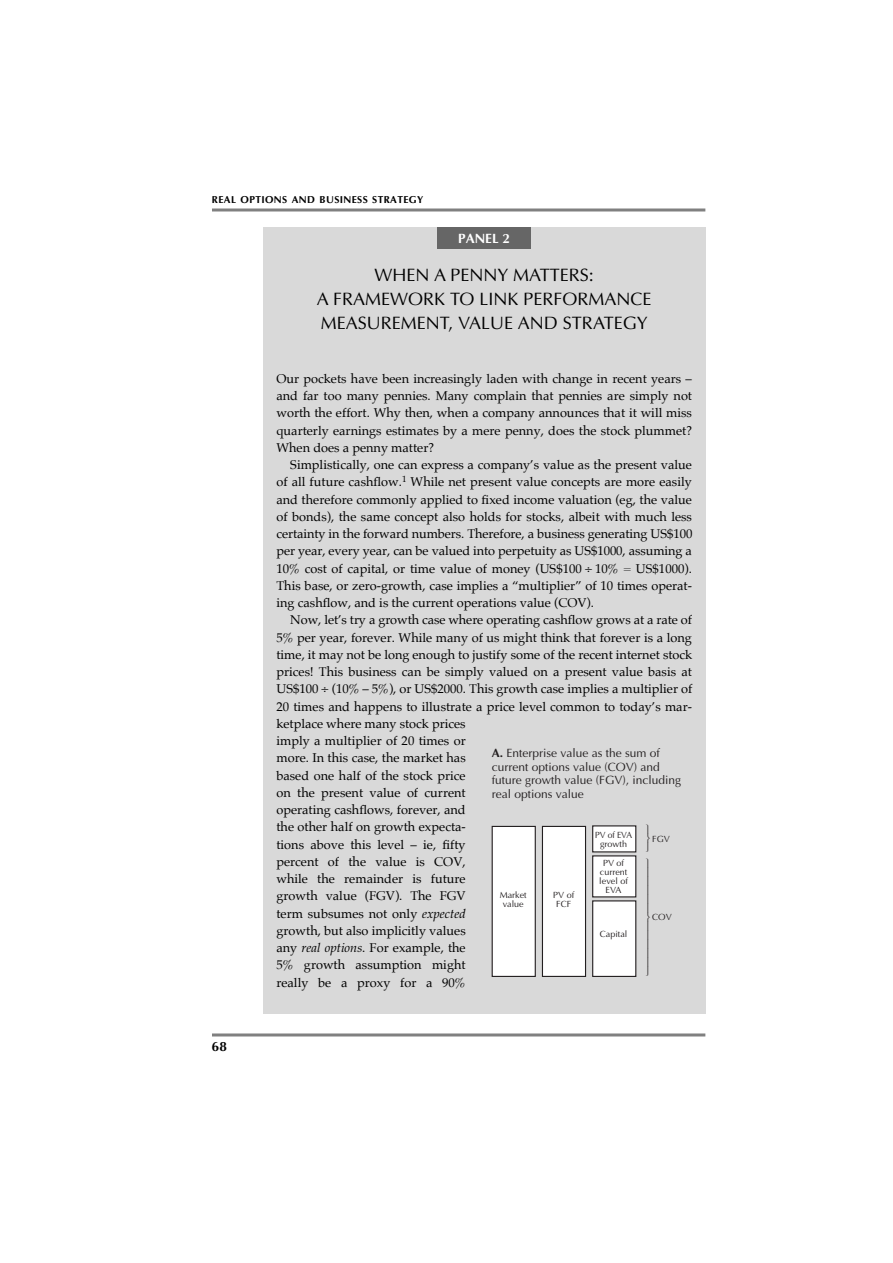
<style>
.page{position:relative;width:893px;height:1263px;background:#fff}
.page>*{position:absolute;margin:0;border:0;box-sizing:border-box;transform-origin:0 0}
.t1{font:18px/24px "Optima";color:#000;text-align:center}
.t2{font:700 13.5px "Optima";color:#fff}
.t3{font:700 13.5px "Optima";color:#000}
.t4{font:12.75px/17.2px "Palatino";color:#000;text-align:justify}
.t5{font:12px/13.5px "Optima";color:#231f20}
.t6{font:700 10.2px "Optima";letter-spacing:.035em;color:#000}
.t7{font:9px/9px "Optima";color:#231f20;text-align:center}
.t8{font:9px/9px "Optima";color:#231f20;text-align:center;scale:.95 1}
.s1{font-style:italic}
.s2{font-weight:700}
</style>
<div class="page">
<svg style="left:212px;top:208px;width:493px;height:4px;background:#9f9f9f"></svg>
<hr style="left:212px;top:1034px;width:493px;height:2px;background:#808080">
<div style="left:263px;top:227px;width:442px;height:787px;background:#d9d9d9"></div>
<div style="left:437px;top:227px;width:94px;height:21px;background:#666"></div>
<div style="left:491px;top:826px;width:45px;height:151px;background:#fff;border:1px solid #231f20"></div>
<div style="left:542px;top:826px;width:44px;height:151px;background:#fff;border:1px solid #231f20"></div>
<div style="left:592px;top:900px;width:44px;height:77px;background:#fff;border:1px solid #231f20"></div>
<div style="left:592px;top:855px;width:44px;height:42px;background:#fff;border:1px solid #231f20"></div>
<div style="left:592px;top:825px;width:44px;height:27px;background:#fff;border:1px solid #231f20"></div>
<p class="t6" style="left:212px;top:196px;width:213px">REAL OPTIONS AND BUSINESS STRATEGY</p>
<p class="t2" style="left:458px;top:232px;width:53px">PANEL 2</p>
<h1 class="t1" style="left:317px;top:265px;width:336px">WHEN A PENNY MATTERS:<br>A FRAMEWORK TO LINK PERFORMANCE<br>MEASUREMENT, VALUE AND STRATEGY</h1>
<p class="t3" style="left:212px;top:1041px;width:17px">68</p>
<p class="t4" style="left:276px;top:370px;width:417px">Our pockets have been increasingly laden with change in recent years – and far too many pennies. Many complain that pennies are simply not worth the effort. Why then, when a company announces that it will miss quarterly earnings estimates by a mere penny, does the stock plummet?<br>When does a penny matter?</p>
<p class="t4" style="left:276px;top:456px;width:417px;text-indent:14px">Simplistically, one can express a company’s value as the present value of all future cashflow.<sup>1</sup> While net present value concepts are more easily and therefore commonly applied to fixed income valuation (eg, the value of bonds), the same concept also holds for stocks, albeit with much less certainty in the forward numbers. Therefore, a business generating US$100 per year, every year, can be valued into perpetuity as US$1000, assuming a 10% cost of capital, or time value of money (US$100 10% = US$1000).<br>This base, or zero-growth, case implies a “multiplier” of 10 times operat&shy;ing cashflow, and is the current operations value (COV).</p>
<p class="t4" style="left:276px;top:611px;width:417px;text-align:left;text-indent:14px">Now, let’s try a growth case where operating cashflow grows at a rate of 5% per year, forever. While many of us might think that forever is a long time, it may not be long enough to justify some of the recent internet stock prices! This business can be simply valued on a present value basis at US$100 (10% – 5%), or US$2000. This growth case implies a multiplier of 20 times and happens to illustrate a price level common to today’s mar&shy;ketplace where many stock prices<br>imply a multiplier of 20 times or<br>more. In this case, the market has<br>based one half of the stock price<br>on the present value of current<br>operating cashflows, forever, and<br>the other half on growth expecta-<br>tions above this level – ie, fifty<br>percent of the value is COV,<br>while the remainder is future<br>growth value (FGV). The FGV<br>term subsumes not only <span class="s1">expected<br></span>growth, but also implicitly values<br>any <span class="s1">real options</span>. For example, the<br>5% growth assumption might<br>really be a proxy for a 90%</p>
<p class="t5" style="left:491px;top:748px;width:191px"><span class="s2">A.</span> Enterprise value as the sum of current options value (COV) and future growth value (FGV), including real options value</p>
<p class="t7" style="left:652px;top:835px;width:19px">FGV</p>
<p class="t8" style="left:595px;top:831px;width:40px">PV of EVA growth</p>
<p class="t7" style="left:599px;top:860px;width:30px">PV of current level of<br>EVA</p>
<p class="t7" style="left:599px;top:930px;width:29px">Capital</p>
<p class="t7" style="left:499px;top:892px;width:28px">Market value</p>
<p class="t7" style="left:553px;top:892px;width:23px">PV of<br>FCF</p>
<p class="t7" style="left:652px;top:913px;width:21px">COV</p>
</div>
